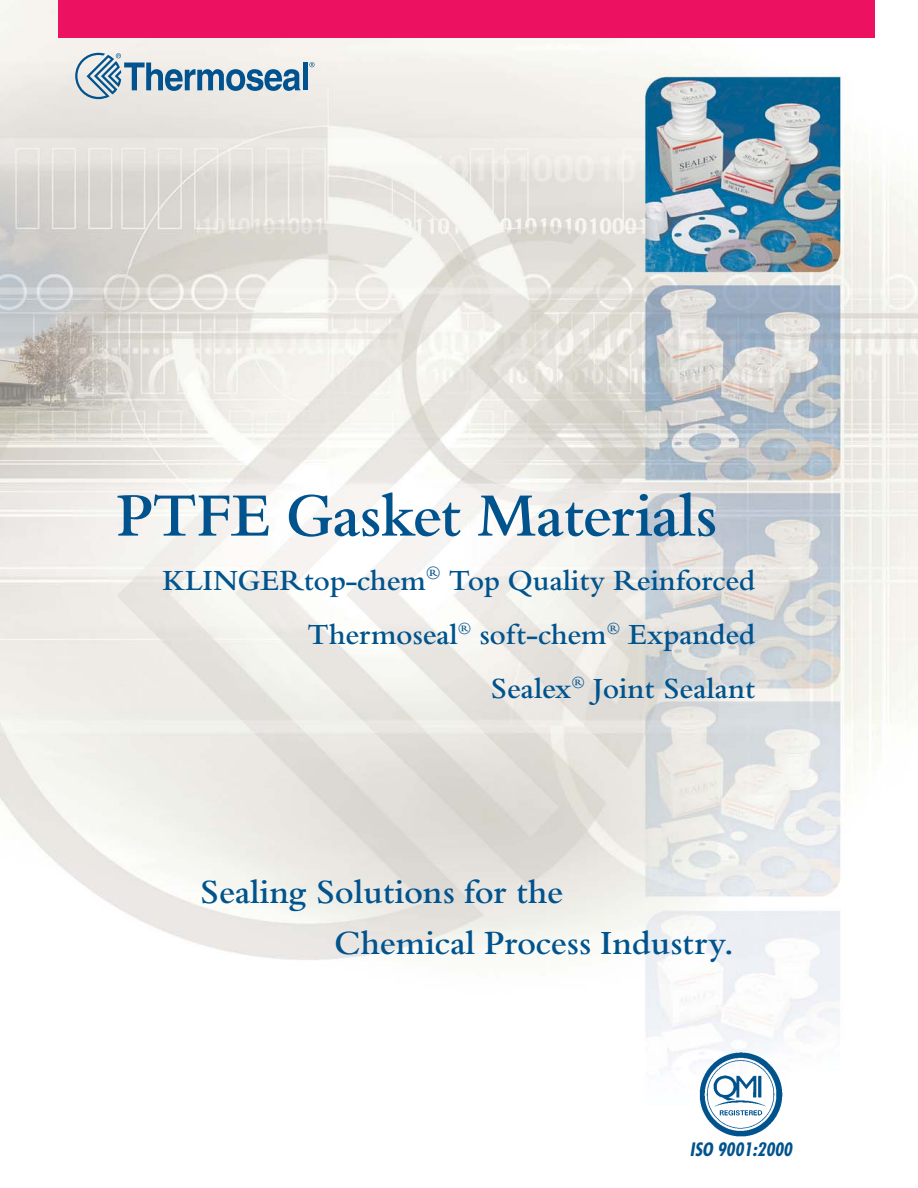
<style>
.page{position:relative;width:918px;height:1188px;background:#fff}
.page>*{position:absolute;margin:0;border:0;box-sizing:border-box;transform-origin:0 0}
.t1{font:500 60px "Bemtus T";letter-spacing:-.015em;color:#00538d}
.t2{font:500 33px/51px "Bemtus T";color:#00538d}
.t3{font:500 28.5px/54px "Bemtus T";color:#00538d;text-align:right}
.t4{font:italic 700 condensed 18px "Futura";color:#00538d}
</style>
<div class="page">
<img style="left:0;top:0;width:918px;height:1072px">
<div style="left:303px;top:63px;width:5px;height:27px;background:#00538e"></div>
<svg style="left:75px;top:53px;width:225px;height:46px;background:#adc2ce"></svg>
<svg style="left:309px;top:62px;width:6px;height:5px"></svg>
<div style="left:58px;top:0;width:817px;height:37px;background:#ed1261"></div>
<img style="left:699px;top:1050px;width:85px;height:87px">
<h1 class="t1" style="left:116px;top:491px;width:603px">PTFE Gasket Materials</h1>
<p class="t3" style="left:163px;top:555px;width:595px">KLINGERtop-chem<sup>®</sup> Top Quality Reinforced<br>Thermoseal<sup>®</sup> soft-chem<sup>®</sup> Expanded<br>Sealex<sup>®</sup> Joint Sealant</p>
<p class="t2" style="left:334px;top:869px;width:401px;text-indent:-135px">Sealing Solutions for the<br>Chemical Process Industry.</p>
<p class="t4" style="left:690px;top:1142px;width:104px">ISO 9001:2000</p>
</div>
